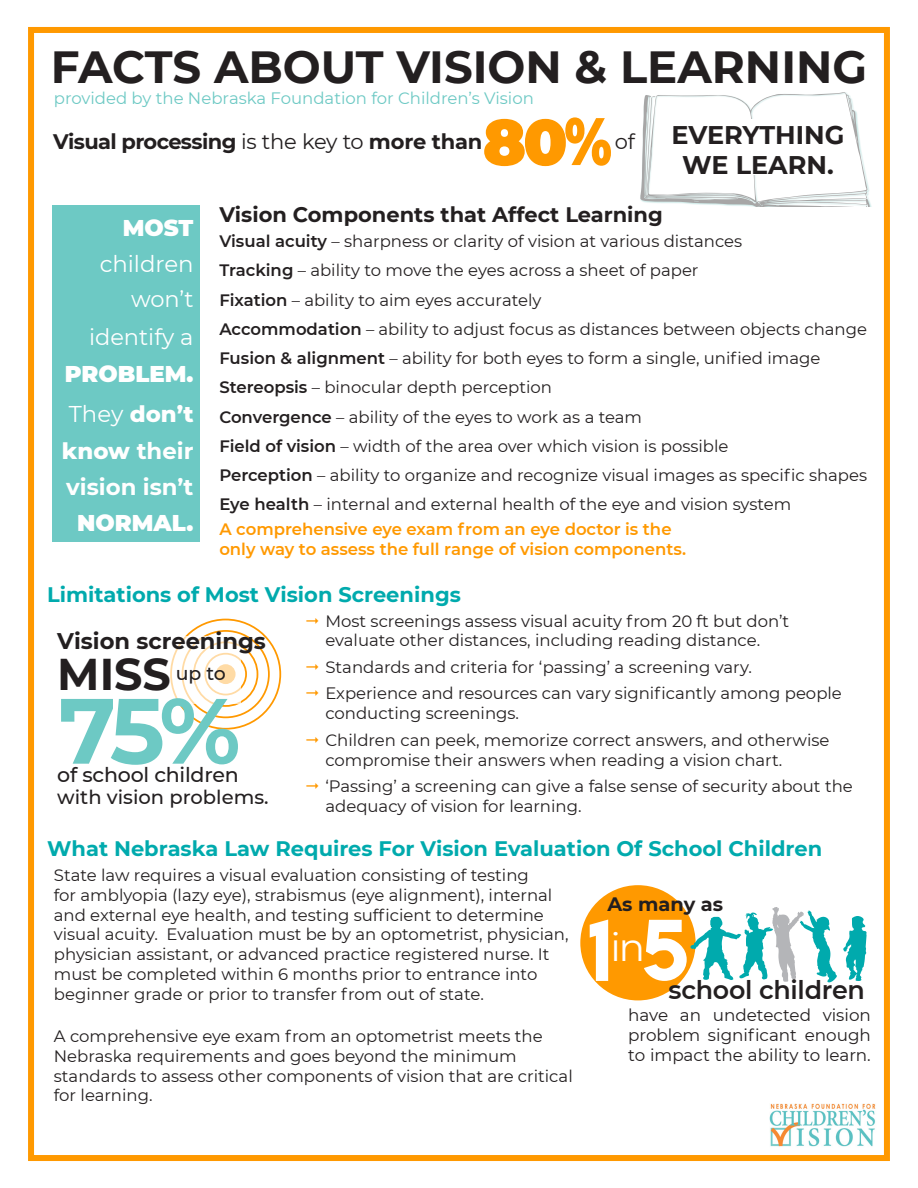
<style>
.page{position:relative;width:918px;height:1188px;background:#fff}
.page>*{position:absolute;margin:0;border:0;box-sizing:border-box;transform-origin:0 0}
.t1{font:700 92.55px "Montserrat";color:#6dc9c4}
.t2{font:77.7px "Lemon Milk";color:#fff}
.t3{font:900 64.5px "Montserrat";color:#f90}
.t4{font:700 45px "Montserrat";color:#231f20}
.t5{font:700 44.4px "Montserrat";color:#231f20}
.t6{font:38.85px "Montserrat";color:#fff}
.t7{font:700 25.5px "Montserrat";color:#231f20}
.t8{font:600 25.35px "Montserrat";letter-spacing:-.01em;color:#231f20}
.t9{font:700 22.8px/36.3px "Montserrat";color:#fff;text-align:right}
.t10{font:22.8px/36.3px "Montserrat";color:#fff;text-align:right}
.t11{font:900 22.8px "Montserrat";color:#fff}
.t12{font:700 22.65px "Montserrat";color:#231f20}
.t13{font:22.5px "Montserrat";color:#fff}
.Paragraph_Style_4{font:700 21px "Montserrat";color:#00aaad}
.t14{font:700 21px "Montserrat";letter-spacing:-.005em;color:#231f20}
.t15{font:700 21px "Montserrat";letter-spacing:-.03em;color:#231f20}
.t16{font:21px "Montserrat";color:#231f20}
.t17{font:500 20.55px "Montserrat";letter-spacing:-.01em;color:#231f20}
.t18{font:500 19.5px "Montserrat";color:#231f20}
.t19{font:700 19.35px "Montserrat";color:#231f20}
.t20{font:500 18.9px "Montserrat";color:#231f20}
.t21{font:16.8px/20.1px "Montserrat";color:#231f20;text-align:justify}
.Paragraph_Style_3{font:16.5px/19.8px "Montserrat";color:#231f20}
.t22{font:600 16.5px "Montserrat";color:#f90}
.Paragraph_Style_3-2{font:16.5px "Montserrat";color:#6dc9c4}
.s1{font-size:67.05px}
.s2{font-weight:400}
.s3{font-weight:900}
.s4{font-weight:800}
.s5{font-weight:600}
</style>
<div class="page">
<div style="left:28px;top:27px;width:862px;height:1134px;border:6px solid #f90"></div>
<div style="left:583px;top:888px;width:110px;height:109px;background:#f90;border-radius:50%"></div>
<div style="left:580px;top:885px;width:116px;height:115px;border:6px solid #f90;border-radius:50%"></div>
<svg style="left:843px;top:916px;width:24px;height:65px"></svg>
<svg style="left:691px;top:907px;width:146px;height:75px"></svg>
<div style="left:52px;top:205px;width:147px;height:337px;background:#6dc9c4"></div>
<svg style="left:640px;top:92px;width:230px;height:114px"></svg>
<div style="left:671px;top:119px;width:175px;height:55px;background:#fff"></div>
<img style="left:770px;top:1104px;width:106px;height:43px">
<div style="left:182px;top:630px;width:88px;height:88px;border:2px solid #f90;border-radius:50%"></div>
<div style="left:193px;top:641px;width:65px;height:66px;border:2px solid #f90;border-radius:50%"></div>
<div style="left:204px;top:653px;width:43px;height:42px;border:2px solid #f90;border-radius:50%"></div>
<svg style="left:170px;top:636px;width:71px;height:68px"></svg>
<p class="t4" style="left:51px;top:35px;width:818px">FACTS ABOUT VISION &amp; LEARNING</p>
<p class="Paragraph_Style_3-2" style="left:54px;top:87px;width:482px">provided by the Nebraska Foundation for Children’s Vision</p>
<p class="t3" style="left:483px;top:94px;width:131px">80<span class="s1">%</span></p>
<p class="t7" style="left:672px;top:116px;width:174px">EVERYTHING</p>
<p class="t15" style="left:53px;top:126px;width:431px">Visual processing <span class="s2">is the key to</span> more than</p>
<p class="t16" style="left:615px;top:127px;width:22px">of</p>
<p class="t7" style="left:682px;top:147px;width:153px">WE LEARN.</p>
<p class="t10" style="left:100px;top:209px;width:95px"><span class="s3">MOST </span>children</p>
<p class="t13" style="left:131px;top:284px;width:64px">won’t</p>
<p class="t13" style="left:89px;top:322px;width:106px">identify a</p>
<p class="t11" style="left:65px;top:357px;width:130px">PROBLEM.</p>
<p class="t9" style="left:62px;top:395px;width:133px"><span class="s2">They</span> <span class="s4">don’t know</span> their vision isn’t<br><span class="s3">NORMAL.</span></p>
<p class="t14" style="left:219px;top:199px;width:445px">Vision Components that Affect Learning</p>
<p class="Paragraph_Style_3" style="left:219px;top:231px;width:524px"><span class="s5">Visual acuity</span> – sharpness or clarity of vision at various distances</p>
<p class="Paragraph_Style_3" style="left:219px;top:260px;width:481px"><span class="s5">Tracking</span> – ability to move the eyes across a sheet of paper</p>
<p class="Paragraph_Style_3" style="left:219px;top:289px;width:324px"><span class="s5">Fixation</span> – ability to aim eyes accurately</p>
<p class="Paragraph_Style_3" style="left:219px;top:319px;width:649px"><span class="s5">Accommodation</span> – ability to adjust focus as distances between objects change</p>
<p class="Paragraph_Style_3" style="left:219px;top:348px;width:603px"><span class="s5">Fusion &amp; alignment</span> – ability for both eyes to form a single, unified image</p>
<p class="Paragraph_Style_3" style="left:219px;top:377px;width:334px"><span class="s5">Stereopsis</span> – binocular depth perception</p>
<p class="Paragraph_Style_3" style="left:219px;top:406px;width:424px"><span class="s5">Convergence</span> – ability of the eyes to work as a team</p>
<p class="Paragraph_Style_3" style="left:219px;top:436px;width:511px"><span class="s5">Field of vision</span> – width of the area over which vision is possible</p>
<p class="Paragraph_Style_3" style="left:219px;top:465px;width:649px"><span class="s5">Perception</span> – ability to organize and recognize visual images as specific shapes</p>
<p class="Paragraph_Style_3" style="left:219px;top:494px;width:574px"><span class="s5">Eye health</span> – internal and external health of the eye and vision system</p>
<p class="t22" style="left:219px;top:518px;width:454px">A comprehensive eye exam from an eye doctor is the</p>
<p class="t22" style="left:219px;top:538px;width:468px">only way to assess the full range of vision components.</p>
<p class="Paragraph_Style_4" style="left:47px;top:580px;width:415px">Limitations of Most Vision Screenings</p>
<p class="t12" style="left:57px;top:624px;width:210px">Vision screenings</p>
<p class="t5" style="left:57px;top:642px;width:115px">MISS</p>
<p class="t20" style="left:176px;top:660px;width:52px">up to</p>
<p class="t1" style="left:59px;top:664px;width:183px">75%</p>
<p class="t17" style="left:57px;top:760px;width:183px">of school children</p>
<p class="t18" style="left:57px;top:783px;width:213px">with vision problems.</p>
<p class="Paragraph_Style_3" style="left:325px;top:610px;width:465px">Most screenings assess visual acuity from 20 ft but don’t evaluate other distances, including reading distance.</p>
<p class="Paragraph_Style_3" style="left:325px;top:657px;width:428px">Standards and criteria for ‘passing’ a screening vary.</p>
<p class="Paragraph_Style_3" style="left:325px;top:683px;width:518px">Experience and resources can vary significantly among people conducting screenings.</p>
<p class="Paragraph_Style_3" style="left:325px;top:730px;width:506px">Children can peek, memorize correct answers, and otherwise compromise their answers when reading a vision chart.</p>
<p class="Paragraph_Style_3" style="left:325px;top:776px;width:529px">‘Passing’ a screening can give a false sense of security about the adequacy of vision for learning.</p>
<p class="Paragraph_Style_4" style="left:47px;top:833px;width:777px">What Nebraska Law Requires For Vision Evaluation Of School Children</p>
<p class="Paragraph_Style_3" style="left:54px;top:865px;width:516px">State law requires a visual evaluation consisting of testing<br>for amblyopia (lazy eye), strabismus (eye alignment), internal and external eye health, and testing sufficient to determine visual acuity. Evaluation must be by an optometrist, physician, physician assistant, or advanced practice registered nurse. It must be completed within 6 months prior to entrance into beginner grade or prior to transfer from out of state.</p>
<p class="Paragraph_Style_3" style="left:54px;top:1026px;width:520px">A comprehensive eye exam from an optometrist meets the Nebraska requirements and goes beyond the minimum standards to assess other components of vision that are critical for learning.</p>
<p class="t19" style="left:608px;top:890px;width:117px">As many as</p>
<p class="t2" style="left:588px;top:895px;width:102px">1 5</p>
<p class="t6" style="left:610px;top:921px;width:36px">in</p>
<p class="t8" style="left:669px;top:972px;width:198px">school children</p>
<p class="t21" style="left:628px;top:1005px;width:244px">have an undetected vision problem significant enough to impact the ability to learn.</p>
</div>
